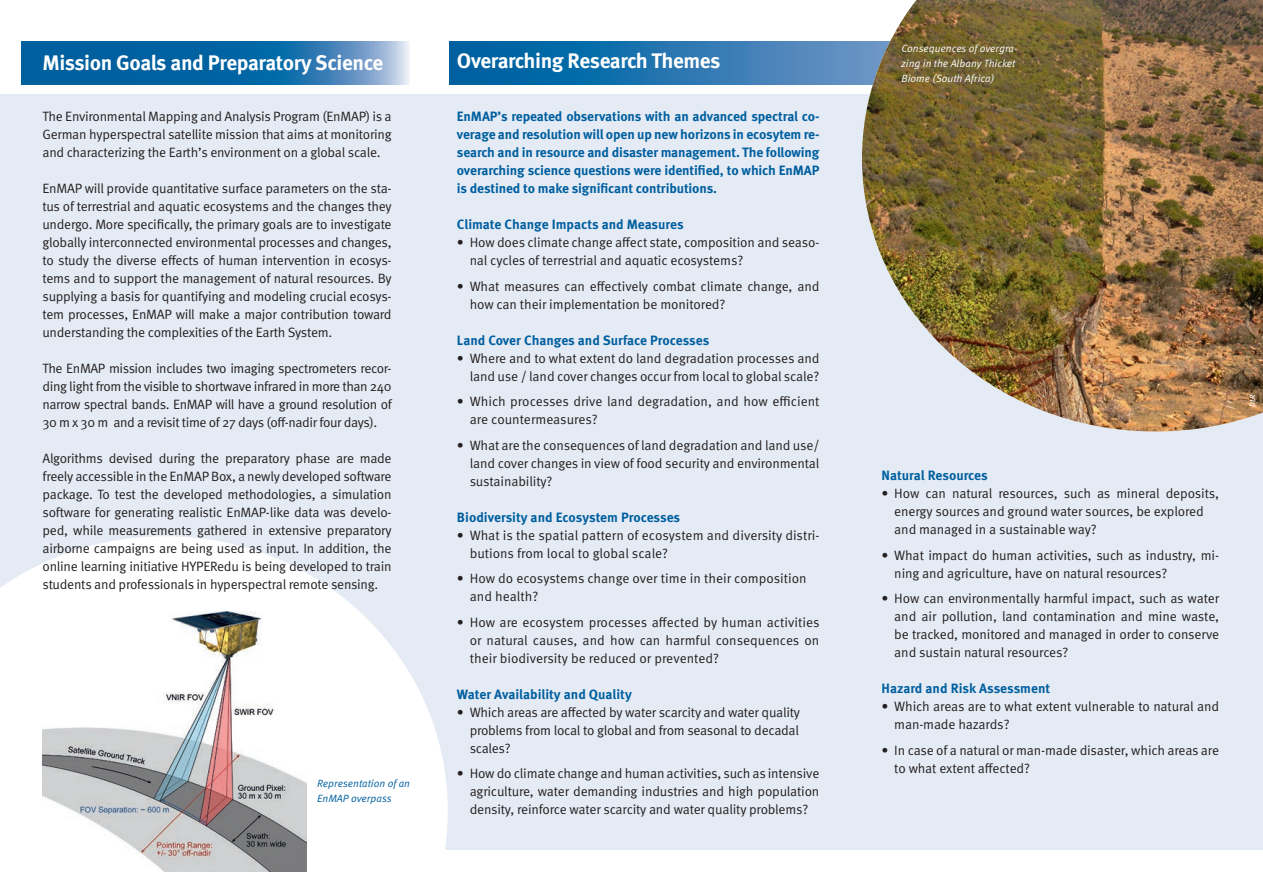
<style>
.page{position:relative;width:1263px;height:893px;background:#fff}
.page>*{position:absolute;margin:0;border:0;box-sizing:border-box;transform-origin:0 0}
.t1{font:700 21px "Meta Pro";letter-spacing:-.02em;color:#fff}
.t2{font:13.5px/18px "Meta Pro";letter-spacing:-.01em;color:#231f20;text-align:justify}
.t3{font:700 13.5px/18px "Meta Pro";letter-spacing:-.005em;color:#005f9f;text-align:justify}
.t4{font:italic 10.5px/15px "Meta Pro";color:#fff}
.t5{font:italic 10.5px/15px "Meta Pro";color:#005f9f}
.t6{font:italic 7.5px "Meta";color:#fff}
</style>
<div class="page">
<div style="left:0;top:94px;width:1263px;height:755px;background:#e5ebf4"></div>
<svg style="left:22px;top:42px;width:387px;height:42px;background:#2073ac"></svg>
<svg style="left:449px;top:42px;width:413px;height:42px;background:#2575af"></svg>
<svg style="left:0;top:536px;width:448px;height:336px;fill:#fff"></svg>
<img style="left:43px;top:612px;width:263px;height:260px">
<img style="left:862px;top:0;width:401px;height:432px">
<h1 class="t1" style="left:43px;top:50px;width:342px">Mission Goals and Preparatory Science</h1>
<h1 class="t1" style="left:457px;top:48px;width:265px">Overarching Research Themes</h1>
<p class="t2" style="left:43px;top:108px;width:351px">The Environmental Mapping and Analysis Program (EnMAP) is a German hyperspectral satellite mission that aims at monitoring and characterizing the Earth’s environment on a global scale.</p>
<p class="t2" style="left:43px;top:180px;width:351px">EnMAP will provide quantitative surface parameters on the sta&shy;tus of terrestrial and aquatic ecosystems and the changes they undergo. More specifically, the primary goals are to investigate globally interconnected environmental processes and changes, to study the diverse effects of human intervention in ecosys&shy;tems and to support the management of natural resources. By supplying a basis for quantifying and modeling crucial ecosys&shy;tem processes, EnMAP will make a major contribution toward understanding the complexities of the Earth System.</p>
<p class="t2" style="left:43px;top:360px;width:351px">The EnMAP mission includes two imaging spectrometers recor&shy;ding light from the visible to shortwave infrared in more than 240 narrow spectral bands. EnMAP will have a ground resolution of 30 m x 30 m and a revisit time of 27 days (off-nadir four days).</p>
<p class="t2" style="left:43px;top:450px;width:351px">Algorithms devised during the preparatory phase are made freely accessible in the EnMAP Box, a newly developed software package. To test the developed methodologies, a simulation software for generating realistic EnMAP-like data was develo&shy;ped, while measurements gathered in extensive preparatory airborne campaigns are being used as input. In addition, the online learning initiative HYPERedu is being developed to train students and professionals in hyperspectral remote sensing.</p>
<p class="t3" style="left:457px;top:108px;width:364px">EnMAP’s repeated observations with an advanced spectral co&shy;verage and resolution will open up new horizons in ecosytem re&shy;search and in resource and disaster management. The following overarching science questions were identified, to which EnMAP is destined to make significant contributions.</p>
<p class="t3" style="left:457px;top:216px;width:228px">Climate Change Impacts and Measures</p>
<p class="t2" style="left:470px;top:234px;width:351px;text-indent:-13px">• How does climate change affect state, composition and seaso&shy;nal cycles of terrestrial and aquatic ecosystems?</p>
<p class="t2" style="left:470px;top:277px;width:351px;text-indent:-13px">• What measures can effectively combat climate change, and how can their implementation be monitored?</p>
<p class="t3" style="left:457px;top:331px;width:254px">Land Cover Changes and Surface Processes</p>
<p class="t2" style="left:457px;top:349px;width:364px;text-align:right">• Where and to what extent do land degradation processes and land use / land cover changes occur from local to global scale?</p>
<p class="t2" style="left:470px;top:393px;width:351px;text-indent:-13px">• Which processes drive land degradation, and how efficient are countermeasures?</p>
<p class="t2" style="left:470px;top:436px;width:351px;text-indent:-13px">• What are the consequences of land degradation and land use/ land cover changes in view of food security and environmental sustainability?</p>
<p class="t3" style="left:457px;top:508px;width:225px">Biodiversity and Ecosystem Processes</p>
<p class="t2" style="left:470px;top:526px;width:351px;text-indent:-13px">• What is the spatial pattern of ecosystem and diversity distri&shy;butions from local to global scale?</p>
<p class="t2" style="left:470px;top:570px;width:338px;text-indent:-13px">• How do ecosystems change over time in their composition and health?</p>
<p class="t2" style="left:470px;top:613px;width:351px;text-indent:-13px">• How are ecosystem processes affected by human activities or natural causes, and how can harmful consequences on their biodiversity be reduced or prevented?</p>
<p class="t3" style="left:457px;top:685px;width:176px">Water Availability and Quality</p>
<p class="t2" style="left:470px;top:703px;width:332px;text-indent:-13px">• Which areas are affected by water scarcity and water quality problems from local to global and from seasonal to decadal scales?</p>
<p class="t2" style="left:470px;top:765px;width:351px;text-indent:-13px">• How do climate change and human activities, such as intensive agriculture, water demanding industries and high population density, reinforce water scarcity and water quality problems?</p>
<p class="t5" style="left:317px;top:777px;width:94px">Representation of an<br>EnMAP overpass</p>
<p class="t4" style="left:901px;top:41px;width:118px">Consequences of overgra&shy;zing in the Albany Thicket<br>Biome (South Africa)</p>
<p class="t3" style="left:881px;top:466px;width:108px">Natural Resources</p>
<p class="t2" style="left:894px;top:484px;width:326px;text-align:left;text-indent:-13px">• How can natural resources, such as mineral deposits, energy sources and ground water sources, be explored and managed in a sustainable way?</p>
<p class="t2" style="left:894px;top:546px;width:326px;text-indent:-13px">• What impact do human activities, such as industry, mi&shy;ning and agriculture, have on natural resources?</p>
<p class="t2" style="left:894px;top:589px;width:326px;text-indent:-13px">• How can environmentally harmful impact, such as water and air pollution, land contamination and mine waste, be tracked, monitored and managed in order to conserve and sustain natural resources?</p>
<p class="t3" style="left:881px;top:679px;width:170px">Hazard and Risk Assessment</p>
<p class="t2" style="left:894px;top:697px;width:326px;text-indent:-13px">• Which areas are to what extent vulnerable to natural and man-made hazards?</p>
<p class="t2" style="left:894px;top:741px;width:326px;text-indent:-13px">• In case of a natural or man-made disaster, which areas are to what extent affected?</p>
<p class="t6" style="left:1248px;top:407px;width:14px;rotate:-90deg">DLR</p>
</div>
